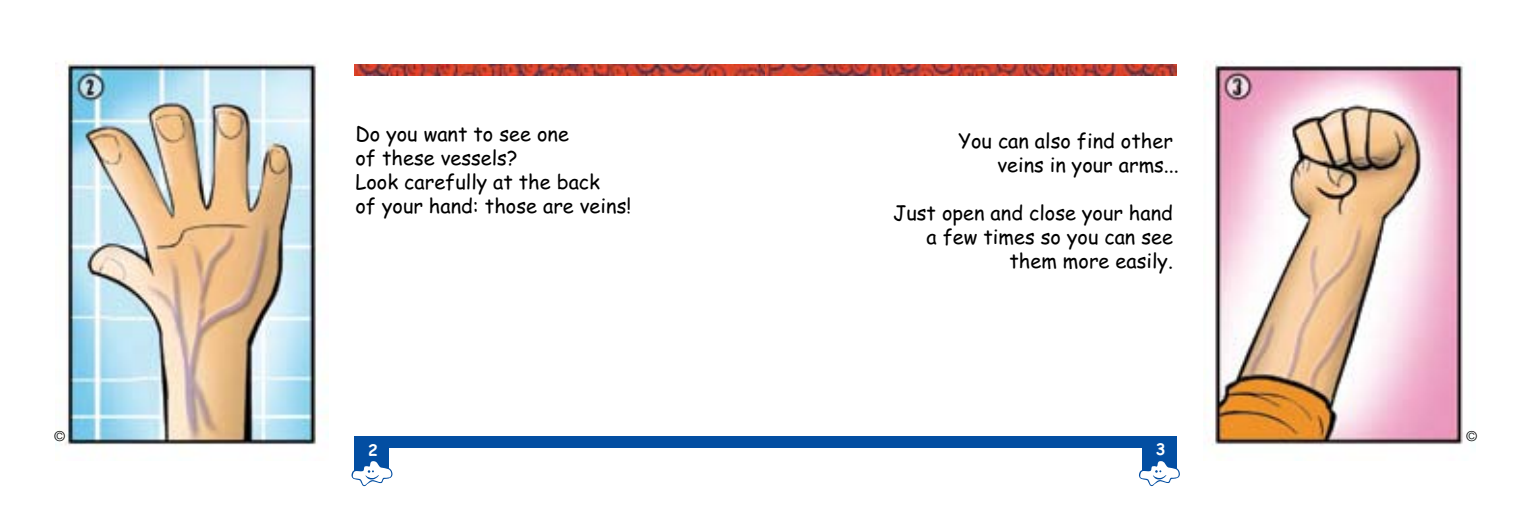
<style>
.page{position:relative;width:1531px;height:511px;background:#fff}
.page>*{position:absolute;margin:0;border:0;box-sizing:border-box;transform-origin:0 0}
.t1{font:20px/24px "Comic Sans MS";color:#000;text-align:right}
.t2{font:700 16px "Comic Sans MS";color:#fff}
.t3{font:300 14px "Helvetica Neue";color:#000}
</style>
<div class="page">
<img style="left:56px;top:61px;width:272px;height:385px">
<img style="left:355px;top:64px;width:410px;height:12px">
<div style="left:355px;top:436px;width:410px;height:11px;background:#034ea2"></div>
<div style="left:355px;top:436px;width:34px;height:34px;background:#034ea2"></div>
<svg style="left:351px;top:458px;width:41px;height:29px"></svg>
<img style="left:1206px;top:61px;width:257px;height:385px">
<svg style="left:765px;top:64px;width:411px;height:12px;background:#b53d32"></svg>
<div style="left:765px;top:436px;width:411px;height:11px;background:#034ea2"></div>
<div style="left:1142px;top:436px;width:34px;height:34px;background:#034ea2"></div>
<svg style="left:1139px;top:458px;width:41px;height:29px"></svg>
<p class="t1" style="left:355px;top:120px;width:277px;text-align:left">Do you want to see one<br>of these vessels?<br>Look carefully at the back<br>of your hand: those are veins!</p>
<p class="t1" style="left:958px;top:128px;width:222px">You can also find other veins in your arms...</p>
<p class="t1" style="left:893px;top:200px;width:281px">Just open and close your hand a few times so you can see them more easily.</p>
<p class="t3" style="left:54px;top:427px;width:13px">©</p>
<p class="t3" style="left:1466px;top:427px;width:13px">©</p>
<p class="t2" style="left:1156px;top:437px;width:11px">3</p>
<p class="t2" style="left:368px;top:437px;width:11px">2</p>
</div>
